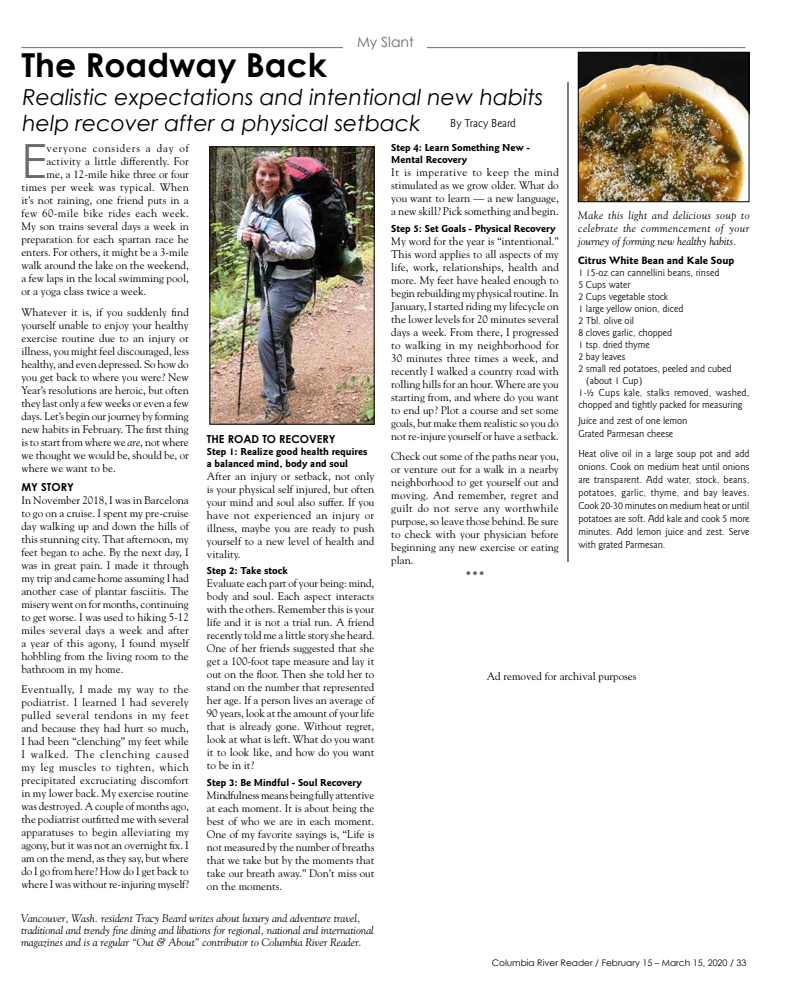
<style>
.page{position:relative;width:792px;height:1008px;background:#fff}
.page>*{position:absolute;margin:0;border:0;box-sizing:border-box;transform-origin:0 0}
.t1{font:47.2px "Century Gothic";color:#6a6c6c}
.t2{font:700 33px "Century Gothic";color:#000}
.t3{font:italic 22px/26px "Century Gothic";color:#000}
.t4{font:14px "Century Gothic";color:#6a6c6c}
.t5{font:12px "Goudy Sans";color:#000}
.t6{font:11px/13px "Goudy";color:#000;text-align:justify}
.t7{font:italic 11px/13px "Goudy";color:#000;text-align:justify}
.t8{font:11px "Goudy";letter-spacing:.035em;color:#000}
.t9{font:11px "Goudy";letter-spacing:.03em;color:#000}
.t10{font:700 11px "Goudy Sans";color:#000}
.t11{font:700 11px "Century Gothic";color:#000}
.t12{font:11px "Goudy";letter-spacing:.07em;color:#000}
.t13{font:11px "Goudy";color:#6a6c6c}
.t14{font:10.5px/13px "Goudy Sans";color:#000}
.t15{font:700 10.5px/12px "Goudy Sans";color:#000}
.t16{font:10.5px "Goudy Sans";letter-spacing:.02em;color:#000}
.t17{font:9px "Century Gothic";color:#000}
.s1{font-style:italic}
</style>
<div class="page">
<hr style="left:21px;top:47px;width:724px;height:1px;background:#6a6c6c">
<div style="left:344px;top:36px;width:83px;height:16px;background:#fff"></div>
<img style="left:580px;top:54px;width:167px;height:146px">
<div style="left:578px;top:52px;width:171px;height:150px;border:1px solid #000"></div>
<img style="left:212px;top:149px;width:160px;height:273px">
<div style="left:210px;top:147px;width:164px;height:277px;border:1px solid #000"></div>
<hr style="left:568px;top:82px;width:1px;height:480px;background:#000">
<p class="t4" style="left:357px;top:33px;width:58px">My Slant</p>
<h2 class="t2" style="left:21px;top:44px;width:307px">The Roadway Back</h2>
<h3 class="t3" style="left:22px;top:83px;width:523px">Realistic expectations and intentional new habits help recover after a physical setback</h3>
<p class="t5" style="left:450px;top:116px;width:67px">By Tracy Beard</p>
<h1 class="t1" style="left:21px;top:133px;width:27px">E</h1>
<p class="t12" style="left:47px;top:142px;width:144px">veryone considers a day of</p>
<p class="t6" style="left:47px;top:155px;width:144px">activity a little differently. For</p>
<p class="t6" style="left:47px;top:168px;width:144px">me, a 12-mile hike three or four</p>
<p class="t9" style="left:21px;top:181px;width:169px">times per week was typical. When</p>
<p class="t6" style="left:21px;top:194px;width:169px">it’s not raining, one friend puts in a</p>
<p class="t8" style="left:21px;top:207px;width:169px">few 60-mile bike rides each week.</p>
<p class="t6" style="left:21px;top:220px;width:169px">My son trains several days a week in</p>
<p class="t6" style="left:21px;top:233px;width:169px">preparation for each spartan race he</p>
<p class="t6" style="left:21px;top:246px;width:169px">enters. For others, it might be a 3-mile</p>
<p class="t6" style="left:21px;top:259px;width:169px">walk around the lake on the weekend,</p>
<p class="t6" style="left:21px;top:272px;width:169px">a few laps in the local swimming pool,</p>
<p class="t6" style="left:21px;top:285px;width:126px">or a yoga class twice a week.</p>
<p class="t6" style="left:21px;top:305px;width:169px">Whatever it is, if you suddenly find yourself unable to enjoy your healthy exercise routine due to an injury or illness, you might feel discouraged, less healthy, and even depressed. So how do you get back to where you were? New Year’s resolutions are heroic, but often they last only a few weeks or even a few days. Let’s begin our journey by forming new habits in February. The first thing is to start from where we <span class="s1">are</span>, not where we thought we would be, should be, or where we want to be.</p>
<p class="t11" style="left:21px;top:480px;width:54px">MY STORY</p>
<p class="t6" style="left:21px;top:493px;width:169px">In November 2018, I was in Barcelona to go on a cruise. I spent my pre-cruise day walking up and down the hills of this stunning city. That afternoon, my feet began to ache. By the next day, I was in great pain. I made it through my trip and came home assuming I had another case of plantar fasciitis. The misery went on for months, continuing to get worse. I was used to hiking 5-12 miles several days a week and after a year of this agony, I found myself hobbling from the living room to the bathroom in my home.</p>
<p class="t6" style="left:21px;top:682px;width:169px">Eventually, I made my way to the podiatrist. I learned I had severely pulled several tendons in my feet and because they had hurt so much, I had been “clenching” my feet while I walked. The clenching caused my leg muscles to tighten, which precipitated excruciating discomfort in my lower back. My exercise routine was destroyed. A couple of months ago, the podiatrist outfitted me with several apparatuses to begin alleviating my agony, but it was not an overnight fix. I am on the mend, as they say, but where do I go from here? How do I get back to where I was without re-injuring myself?</p>
<p class="t11" style="left:207px;top:432px;width:130px">THE ROAD TO RECOVERY</p>
<p class="t15" style="left:207px;top:445px;width:162px">Step 1: Realize good health requires a balanced mind, body and soul</p>
<p class="t6" style="left:207px;top:469px;width:169px">After an injury or setback, not only is your physical self injured, but often your mind and soul also suffer. If you have not experienced an injury or illness, maybe you are ready to push yourself to a new level of health and vitality.</p>
<p class="t15" style="left:207px;top:565px;width:82px">Step 2: Take stock</p>
<p class="t6" style="left:207px;top:576px;width:169px">Evaluate each part of your being: mind, body and soul. Each aspect interacts with the others. Remember this is your life and it is not a trial run. A friend recently told me a little story she heard.<br>One of her friends suggested that she get a 100-foot tape measure and lay it out on the floor. Then she told her to stand on the number that represented her age. If a person lives an average of 90 years, look at the amount of your life that is already gone. Without regret, look at what is left. What do you want it to look like, and how do you want to be in it?</p>
<p class="t15" style="left:207px;top:776px;width:156px">Step 3: Be Mindful - Soul Recovery</p>
<p class="t6" style="left:207px;top:788px;width:169px">Mindfulness means being fully attentive at each moment. It is about being the best of who we are in each moment.<br>One of my favorite sayings is, “Life is not measured by the number of breaths that we take but by the moments that take our breath away.” Don’t miss out on the moments.</p>
<p class="t7" style="left:21px;top:912px;width:354px;line-height:12px;text-align:left">Vancouver, Wash. resident Tracy Beard writes about luxury and adventure travel, traditional and trendy fine dining and libations for regional, national and international magazines and is a regular “Out &amp; About” contributor to Columbia River Reader.</p>
<p class="t15" style="left:391px;top:142px;width:140px">Step 4: Learn Something New -<br>Mental Recovery</p>
<p class="t6" style="left:391px;top:166px;width:169px">It is imperative to keep the mind stimulated as we grow older. What do you want to learn — a new language, a new skill? Pick something and begin.</p>
<p class="t15" style="left:391px;top:222px;width:166px">Step 5: Set Goals - Physical Recovery</p>
<p class="t6" style="left:391px;top:234px;width:169px">My word for the year is “intentional.” This word applies to all aspects of my life, work, relationships, health and more. My feet have healed enough to begin rebuilding my physical routine. In January, I started riding my lifecycle on the lower levels for 20 minutes several days a week. From there, I progressed to walking in my neighborhood for 30 minutes three times a week, and recently I walked a country road with rolling hills for an hour. Where are you starting from, and where do you want to end up? Plot a course and set some goals, but make them realistic so you do not re-injure yourself or have a setback.</p>
<p class="t6" style="left:391px;top:449px;width:169px">Check out some of the paths near you, or venture out for a walk in a nearby neighborhood to get yourself out and moving. And remember, regret and guilt do not serve any worthwhile purpose, so leave those behind. Be sure to check with your physician before beginning any new exercise or eating plan.</p>
<p class="t13" style="left:465px;top:566px;width:21px">•••</p>
<p class="t7" style="left:578px;top:208px;width:173px">Make this light and delicious soup to celebrate the commencement of your journey of forming new healthy habits.</p>
<p class="t10" style="left:578px;top:254px;width:158px">Citrus White Bean and Kale Soup</p>
<p class="t14" style="left:578px;top:266px;width:143px">1 15-oz can cannellini beans, rinsed</p>
<p class="t14" style="left:578px;top:278px;width:53px">5 Cups water</p>
<p class="t14" style="left:578px;top:290px;width:91px">2 Cups vegetable stock</p>
<p class="t14" style="left:578px;top:302px;width:107px">1 large yellow onion, diced</p>
<p class="t14" style="left:578px;top:314px;width:57px">2 Tbl. olive oil</p>
<p class="t14" style="left:578px;top:326px;width:95px">8 cloves garlic, chopped</p>
<p class="t14" style="left:578px;top:338px;width:73px">1 tsp. dried thyme</p>
<p class="t14" style="left:578px;top:350px;width:49px">2 bay leaves</p>
<p class="t14" style="left:578px;top:362px;width:155px">2 small red potatoes, peeled and cubed</p>
<p class="t14" style="left:586px;top:374px;width:58px">(about 1 Cup)</p>
<p class="t16" style="left:578px;top:386px;width:173px">1-½ Cups kale, stalks removed, washed,</p>
<p class="t14" style="left:578px;top:398px;width:166px">chopped and tightly packed for measuring</p>
<p class="t14" style="left:578px;top:414px;width:111px">Juice and zest of one lemon<br>Grated Parmesan cheese</p>
<p class="t14" style="left:578px;top:448px;width:173px;text-align:justify">Heat olive oil in a large soup pot and add onions. Cook on medium heat until onions are transparent. Add water, stock, beans, potatoes, garlic, thyme, and bay leaves.<br>Cook 20-30 minutes on medium heat or until potatoes are soft. Add kale and cook 5 more minutes. Add lemon juice and zest. Serve with grated Parmesan.</p>
<p class="t6" style="left:487px;top:669px;width:151px">Ad removed for archival purposes</p>
<p class="t17" style="left:492px;top:958px;width:256px">Columbia River Reader / February 15 – March 15, 2020 / 33</p>
</div>
